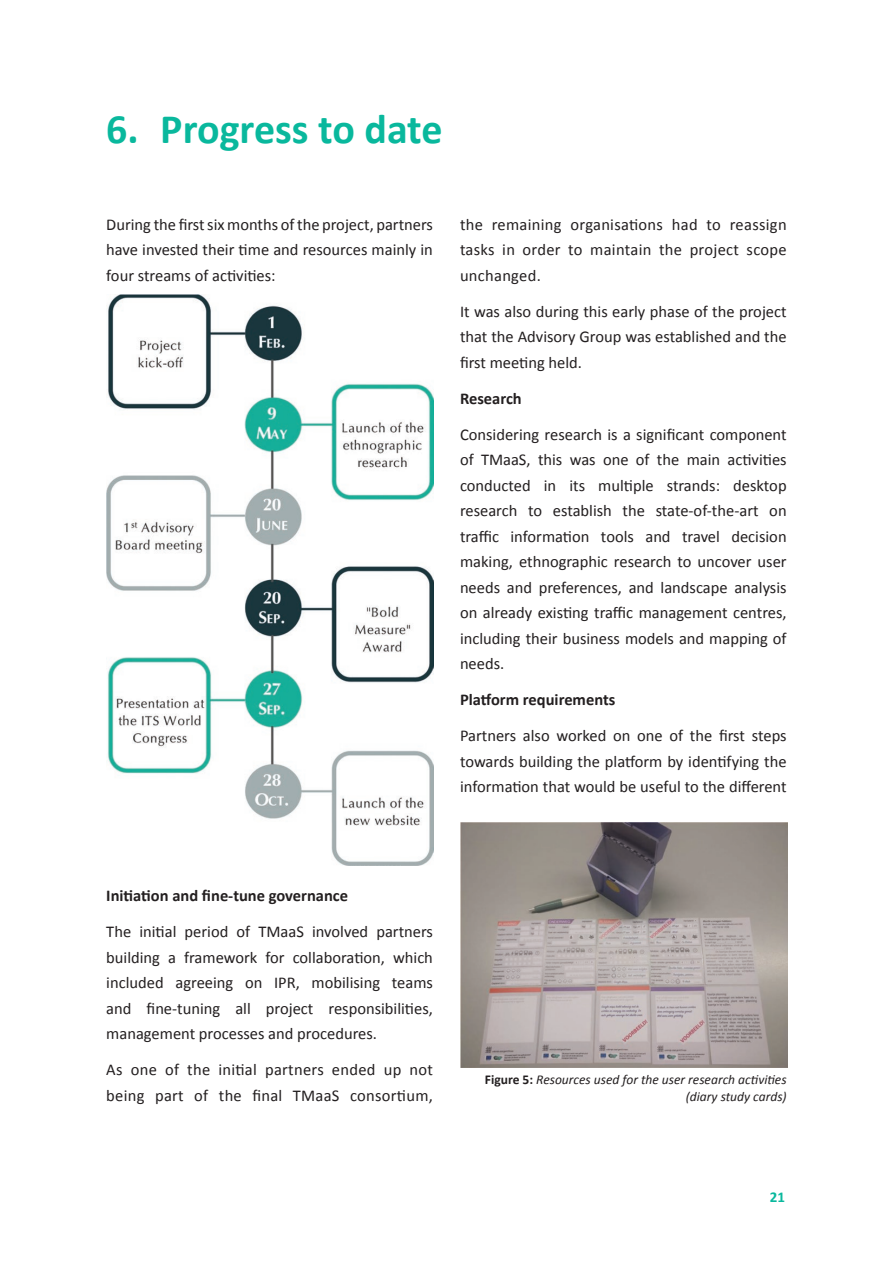
<style>
.page{position:relative;width:893px;height:1263px;background:#fff}
.page>*{position:absolute;margin:0;border:0;box-sizing:border-box;transform-origin:0 0}
.H1_2Column{font:700 42px "Calibri";color:#09b89d}
.Para{font:16.5px/25.5px "Calibri";color:#231f20;text-align:justify}
.Para-2{font:16.5px/25.5px "Calibri";letter-spacing:.02em;color:#231f20}
.Para-3{font:700 16.5px "Calibri";color:#231f20}
.t1{font:700 15px "Calibri";color:#09b89d}
.TableFigureCaption{font:italic 13.5px/16.2px "Calibri";color:#231f20;text-align:right}
.s1{font-weight:700;font-style:normal}
</style>
<div class="page">
<img style="left:106px;top:294px;width:327px;height:571px">
<img style="left:460px;top:822px;width:327px;height:245px">
<p class="H1_2Column" style="left:106px;top:102px;width:338px">6. Progress to date</p>
<p class="Para" style="left:106px;top:211px;width:328px">During the first six months of the project, partners have invested their time and resources mainly in four streams of activities:</p>
<p class="Para" style="left:460px;top:211px;width:328px">the remaining organisations had to reassign tasks in order to maintain the project scope unchanged.</p>
<p class="Para" style="left:460px;top:298px;width:328px">It was also during this early phase of the project that the Advisory Group was established and the first meeting held.</p>
<p class="Para-3" style="left:460px;top:387px;width:63px">Research</p>
<p class="Para" style="left:460px;top:421px;width:328px">Considering research is a significant component of TMaaS, this was one of the main activities conducted in its multiple strands: desktop research to establish the state-of-the-art on traffic information tools and travel decision making, ethnographic research to uncover user needs and preferences, and landscape analysis on already existing traffic management centres, including their business models and mapping of needs.</p>
<p class="Para-3" style="left:460px;top:689px;width:157px">Platform requirements</p>
<p class="Para" style="left:460px;top:723px;width:328px">Partners also worked on one of the first steps towards building the platform by identifying the information that would be useful to the different</p>
<p class="Para-3" style="left:106px;top:885px;width:243px">Initiation and fine-tune governance</p>
<p class="Para" style="left:106px;top:919px;width:328px">The initial period of TMaaS involved partners building a framework for collaboration, which included agreeing on IPR, mobilising teams and fine-tuning all project responsibilities, management processes and procedures.</p>
<p class="Para-2" style="left:106px;top:1057px;width:328px">As one of the initial partners ended up not being part of the final TMaaS consortium,</p>
<p class="TableFigureCaption" style="left:485px;top:1071px;width:303px"><span class="s1">Figure 5:</span> Resources used for the user research activities (diary study cards)</p>
<p class="t1" style="left:770px;top:1187px;width:17px">21</p>
</div>
